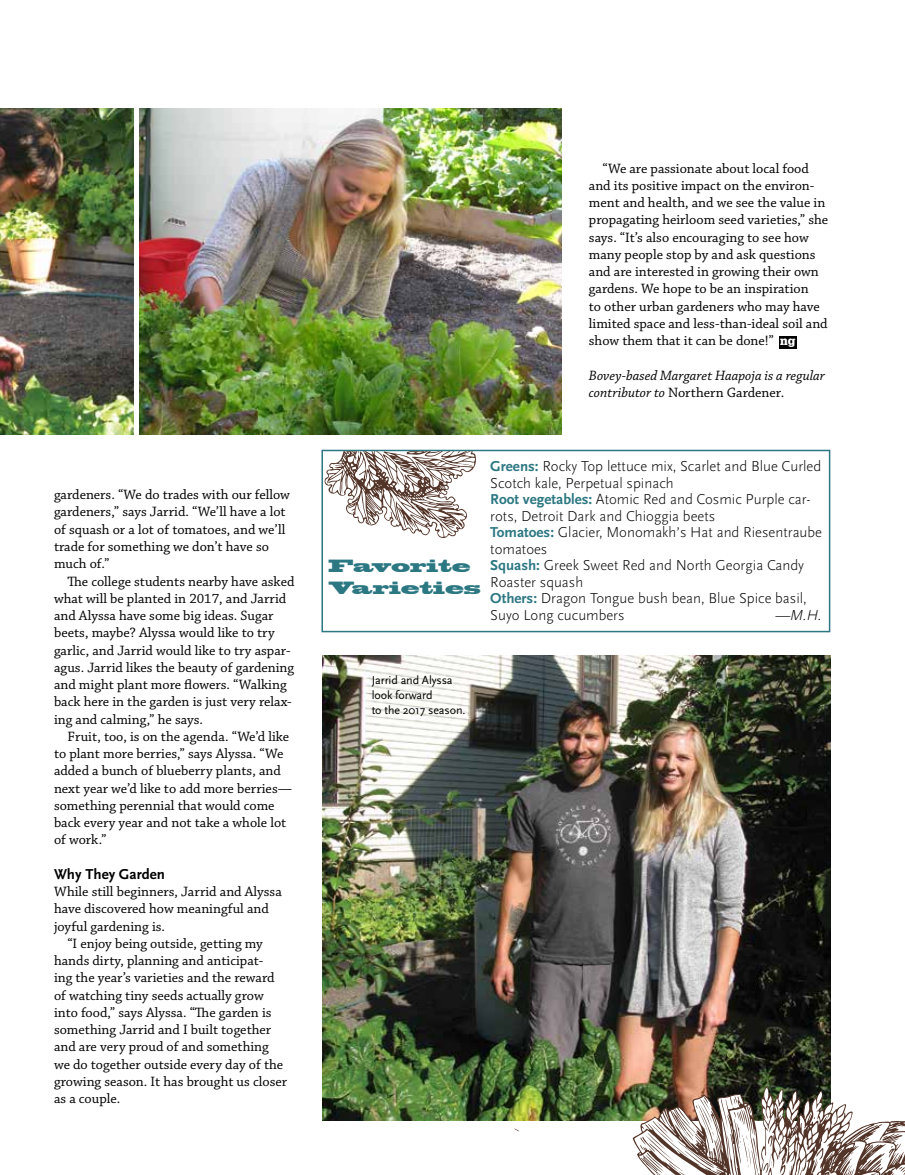
<style>
.page{position:relative;width:905px;height:1175px;background:#fff}
.page>*{position:absolute;margin:0;border:0;box-sizing:border-box;transform-origin:0 0}
.t1{font:16.5px/22.5px "Blackoak Std";letter-spacing:-.01em;color:#2b7782;scale:.86 1}
.t2{font:300 15px/16.5px "Scala Sans";color:#000}
.t3{font:700 15px "Scala Sans";color:#000}
.t4{font:italic 300 15px "Scala Sans";color:#000}
.t5{font:14.25px/17.2px "Chaparral Pro";color:#000}
.t6{font:italic 14.25px/17.2px "Chaparral Pro";letter-spacing:.005em;color:#000}
.t7{font:12px/15px "Scala Sans";letter-spacing:-.01em;color:#000}
.t8{font:900 11.55px "Glypha";color:#fff}
.s1{font-style:normal}
.s2{font-weight:700;color:#2b7782}
</style>
<div class="page">
<div style="left:321px;top:450px;width:509px;height:182px;border:2px solid #2b7782"></div>
<img style="left:322px;top:655px;width:508px;height:465px">
<img style="left:0;top:108px;width:134px;height:326px">
<div style="left:778px;top:336px;width:18px;height:13px;background:#000"></div>
<svg style="left:324px;top:451px;width:152px;height:87px"></svg>
<img style="left:139px;top:108px;width:423px;height:326px">
<svg style="left:632px;top:1086px;width:273px;height:89px"></svg>
<p class="t5" style="left:54px;top:486px;width:237px">gardeners. “We do trades with our fellow gardeners,” says Jarrid. “We’ll have a lot of squash or a lot of tomatoes, and we’ll trade for something we don’t have so much of.”</p>
<p class="t5" style="left:54px;top:573px;width:242px;text-indent:13px">The college students nearby have asked what will be planted in 2017, and Jarrid and Alyssa have some big ideas. Sugar beets, maybe? Alyssa would like to try garlic, and Jarrid would like to try aspar&shy;agus. Jarrid likes the beauty of gardening and might plant more flowers. “Walking back here in the garden is just very relax&shy;ing and calming,” he says.</p>
<p class="t5" style="left:54px;top:728px;width:239px;text-indent:13px">Fruit, too, is on the agenda. “We’d like to plant more berries,” says Alyssa. “We added a bunch of blueberry plants, and next year we’d like to add more berries— something perennial that would come back every year and not take a whole lot of work.”</p>
<p class="t3" style="left:54px;top:866px;width:112px">Why They Garden</p>
<p class="t5" style="left:54px;top:883px;width:229px">While still beginners, Jarrid and Alyssa have discovered how meaningful and joyful gardening is.</p>
<p class="t5" style="left:54px;top:935px;width:234px;text-indent:13px">“I enjoy being outside, getting my hands dirty, planning and anticipat-<br>ing the year’s varieties and the reward of watching tiny seeds actually grow into food,” says Alyssa. “The garden is something Jarrid and I built together and are very proud of and something we do together outside every day of the growing season. It has brought us closer as a couple.</p>
<p class="t5" style="left:589px;top:160px;width:241px;text-indent:13px">“We are passionate about local food and its positive impact on the environ&shy;ment and health, and we see the value in propagating heirloom seed varieties,” she says. “It’s also encouraging to see how many people stop by and ask questions and are interested in growing their own gardens. We hope to be an inspiration<br>to other urban gardeners who may have limited space and less-than-ideal soil and show them that it can be done!”</p>
<p class="t6" style="left:589px;top:367px;width:238px">Bovey-based Margaret Haapoja is a regular contributor to <span class="s1">Northern Gardener.</span></p>
<p class="t8" style="left:780px;top:334px;width:17px">ng</p>
<p class="t1" style="left:328px;top:554px;width:179px">Favorite<br>Varieties</p>
<p class="t2" style="left:490px;top:458px;width:333px"><span class="s2">Greens:</span> Rocky Top lettuce mix, Scarlet and Blue Curled Scotch kale, Perpetual spinach<br><span class="s2">Root vegetables:</span> Atomic Red and Cosmic Purple car&shy;rots, Detroit Dark and Chioggia beets<br><span class="s2">Tomatoes:</span> Glacier, Monomakh’s Hat and Riesentraube tomatoes<br><span class="s2">Squash:</span> Greek Sweet Red and North Georgia Candy Roaster squash<br><span class="s2">Others:</span> Dragon Tongue bush bean, Blue Spice basil, Suyo Long cucumbers</p>
<p class="t4" style="left:774px;top:606px;width:51px">—M.H.</p>
<p class="t7" style="left:372px;top:673px;width:95px">Jarrid and Alyssa look forward<br>to the 2017 season.</p>
</div>
